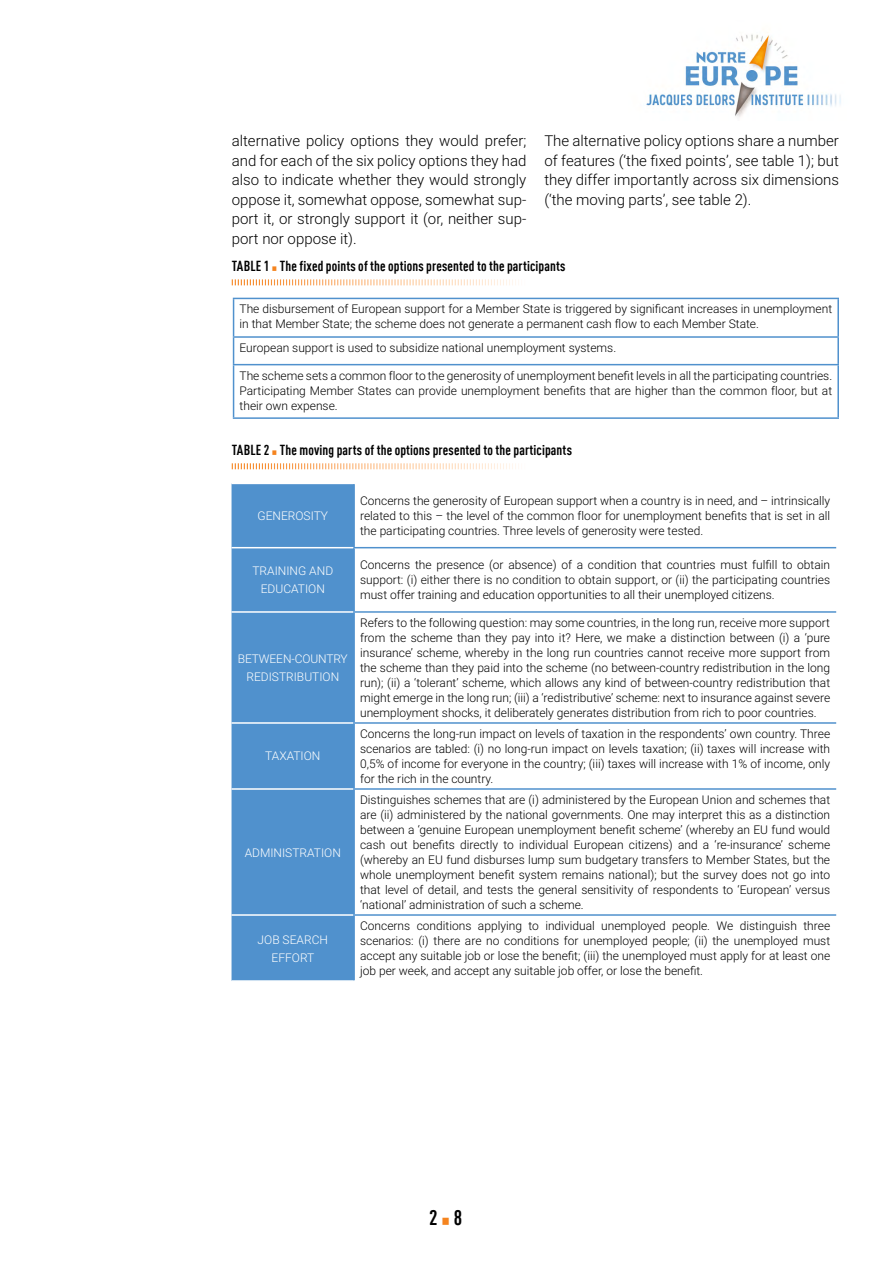
<style>
.page{position:relative;width:893px;height:1263px;background:#fff}
.page>*{position:absolute;margin:0;border:0;box-sizing:border-box;transform-origin:0 0}
.t1{font:700 condensed 21px "DIN Offc Pro";color:#000}
.t2{font:300 15px/19.5px "Roboto";color:#000;text-align:justify}
.t3{font:700 condensed 14.25px "DIN Offc Pro";letter-spacing:.01em;color:#000}
.t4{font:300 12px/15px "Roboto";color:#000;text-align:justify}
.t5{font:300 12px/18px "Roboto";color:#fff;text-align:center}
.s1{font-family:"DejaVu Serif Condensed";font-weight:400;font-stretch:normal;font-size:9px;color:#f5841f}
.s2{font-family:"DejaVu Serif Condensed";font-weight:400;font-stretch:normal;font-size:14.25px;color:#f5841f}
</style>
<div class="page">
<img style="left:646px;top:32px;width:195px;height:85px">
<svg style="left:232px;top:279px;width:284px;height:6px"></svg>
<hr style="left:233px;top:298px;width:606px;height:1px;background:#5091cd">
<hr style="left:233px;top:299px;width:1px;height:37px;background:#5091cd">
<hr style="left:837px;top:299px;width:2px;height:37px;background:#5091cd">
<hr style="left:233px;top:336px;width:606px;height:2px;background:#5091cd">
<svg style="left:233px;top:338px;width:1px;height:26px"></svg>
<hr style="left:837px;top:338px;width:2px;height:26px;background:#5091cd">
<hr style="left:233px;top:364px;width:606px;height:1px;background:#5091cd">
<hr style="left:233px;top:365px;width:1px;height:52px;background:#5091cd">
<hr style="left:837px;top:365px;width:2px;height:52px;background:#5091cd">
<hr style="left:233px;top:417px;width:606px;height:2px;background:#5091cd">
<svg style="left:232px;top:463px;width:284px;height:6px"></svg>
<div style="left:232px;top:484px;width:121px;height:496px;background:#5091cd"></div>
<hr style="left:353px;top:547px;width:483px;height:1px;background:#5091cd">
<hr style="left:353px;top:611px;width:483px;height:2px;background:#5091cd">
<hr style="left:353px;top:722px;width:483px;height:2px;background:#5091cd">
<hr style="left:353px;top:788px;width:483px;height:2px;background:#5091cd">
<hr style="left:353px;top:914px;width:483px;height:2px;background:#5091cd">
<hr style="left:232px;top:547px;width:121px;height:1px;background:#fff">
<hr style="left:232px;top:611px;width:121px;height:2px;background:#fff">
<hr style="left:232px;top:722px;width:121px;height:2px;background:#fff">
<hr style="left:232px;top:788px;width:121px;height:2px;background:#fff">
<hr style="left:232px;top:914px;width:121px;height:2px;background:#fff">
<hr style="left:353px;top:484px;width:2px;height:63px;background:#5091cd">
<hr style="left:353px;top:548px;width:2px;height:63px;background:#5091cd">
<hr style="left:353px;top:613px;width:2px;height:109px;background:#5091cd">
<hr style="left:353px;top:724px;width:2px;height:64px;background:#5091cd">
<hr style="left:353px;top:790px;width:2px;height:124px;background:#5091cd">
<hr style="left:353px;top:916px;width:2px;height:64px;background:#5091cd">
<p class="t2" style="left:232px;top:131px;width:296px">alternative policy options they would prefer; and for each of the six policy options they had also to indicate whether they would strongly oppose it, somewhat oppose, somewhat sup&shy;port it, or strongly support it (or, neither sup&shy;port nor oppose it).</p>
<p class="t2" style="left:544px;top:131px;width:296px">The alternative policy options share a number of features (‘the fixed points’, see table 1); but they differ importantly across six dimensions (‘the moving parts’, see table 2).</p>
<p class="t3" style="left:232px;top:255px;width:335px">TABLE 1 <span class="s1">▪</span> The fixed points of the options presented to the participants</p>
<p class="t4" style="left:240px;top:301px;width:594px">The disbursement of European support for a Member State is triggered by significant increases in unemployment in that Member State; the scheme does not generate a permanent cash flow to each Member State.</p>
<p class="t4" style="left:240px;top:340px;width:378px">European support is used to subsidize national unemployment systems.</p>
<p class="t4" style="left:240px;top:367px;width:594px">The scheme sets a common floor to the generosity of unemployment benefit levels in all the participating countries.<br>Participating Member States can provide unemployment benefits that are higher than the common floor, but at their own expense.</p>
<p class="t3" style="left:232px;top:439px;width:342px">TABLE 2 <span class="s1">▪</span> The moving parts of the options presented to the participants</p>
<p class="t5" style="left:257px;top:506px;width:72px">GENEROSITY</p>
<p class="t4" style="left:360px;top:493px;width:472px">Concerns the generosity of European support when a country is in need, and – intrinsically related to this – the level of the common floor for unemployment benefits that is set in all the participating countries. Three levels of generosity were tested.</p>
<p class="t5" style="left:252px;top:562px;width:82px">TRAINING AND<br>EDUCATION</p>
<p class="t4" style="left:360px;top:557px;width:472px">Concerns the presence (or absence) of a condition that countries must fulfill to obtain support: (i) either there is no condition to obtain support, or (ii) the participating countries must offer training and education opportunities to all their unemployed citizens.</p>
<p class="t5" style="left:238px;top:649px;width:112px">BETWEEN-COUNTRY<br>REDISTRIBUTION</p>
<p class="t5" style="left:265px;top:747px;width:57px">TAXATION</p>
<p class="t5" style="left:245px;top:843px;width:98px">ADMINISTRATION</p>
<p class="t5" style="left:258px;top:930px;width:72px">JOB SEARCH<br>EFFORT</p>
<p class="t4" style="left:360px;top:615px;width:472px">Refers to the following question: may some countries, in the long run, receive more support from the scheme than they pay into it? Here, we make a distinction between (i) a ‘pure insurance’ scheme, whereby in the long run countries cannot receive more support from the scheme than they paid into the scheme (no between-country redistribution in the long run); (ii) a ‘tolerant’ scheme, which allows any kind of between-country redistribution that might emerge in the long run; (iii) a ‘redistributive’ scheme: next to insurance against severe unemployment shocks, it deliberately generates distribution from rich to poor countries.</p>
<p class="t4" style="left:360px;top:726px;width:472px">Concerns the long-run impact on levels of taxation in the respondents’ own country. Three scenarios are tabled: (i) no long-run impact on levels taxation; (ii) taxes will increase with 0,5% of income for everyone in the country; (iii) taxes will increase with 1% of income, only for the rich in the country.</p>
<p class="t4" style="left:360px;top:792px;width:472px">Distinguishes schemes that are (i) administered by the European Union and schemes that are (ii) administered by the national governments. One may interpret this as a distinction between a ‘genuine European unemployment benefit scheme’ (whereby an EU fund would cash out benefits directly to individual European citizens) and a ‘re-insurance’ scheme (whereby an EU fund disburses lump sum budgetary transfers to Member States, but the whole unemployment benefit system remains national); but the survey does not go into that level of detail, and tests the general sensitivity of respondents to ‘European’ versus ‘national’ administration of such a scheme.</p>
<p class="t4" style="left:360px;top:918px;width:472px">Concerns conditions applying to individual unemployed people. We distinguish three scenarios: (i) there are no conditions for unemployed people; (ii) the unemployed must accept any suitable job or lose the benefit; (iii) the unemployed must apply for at least one job per week, and accept any suitable job offer, or lose the benefit.</p>
<h1 class="t1" style="left:429px;top:1202px;width:35px">2 <span class="s2">▪</span> 8</h1>
</div>
